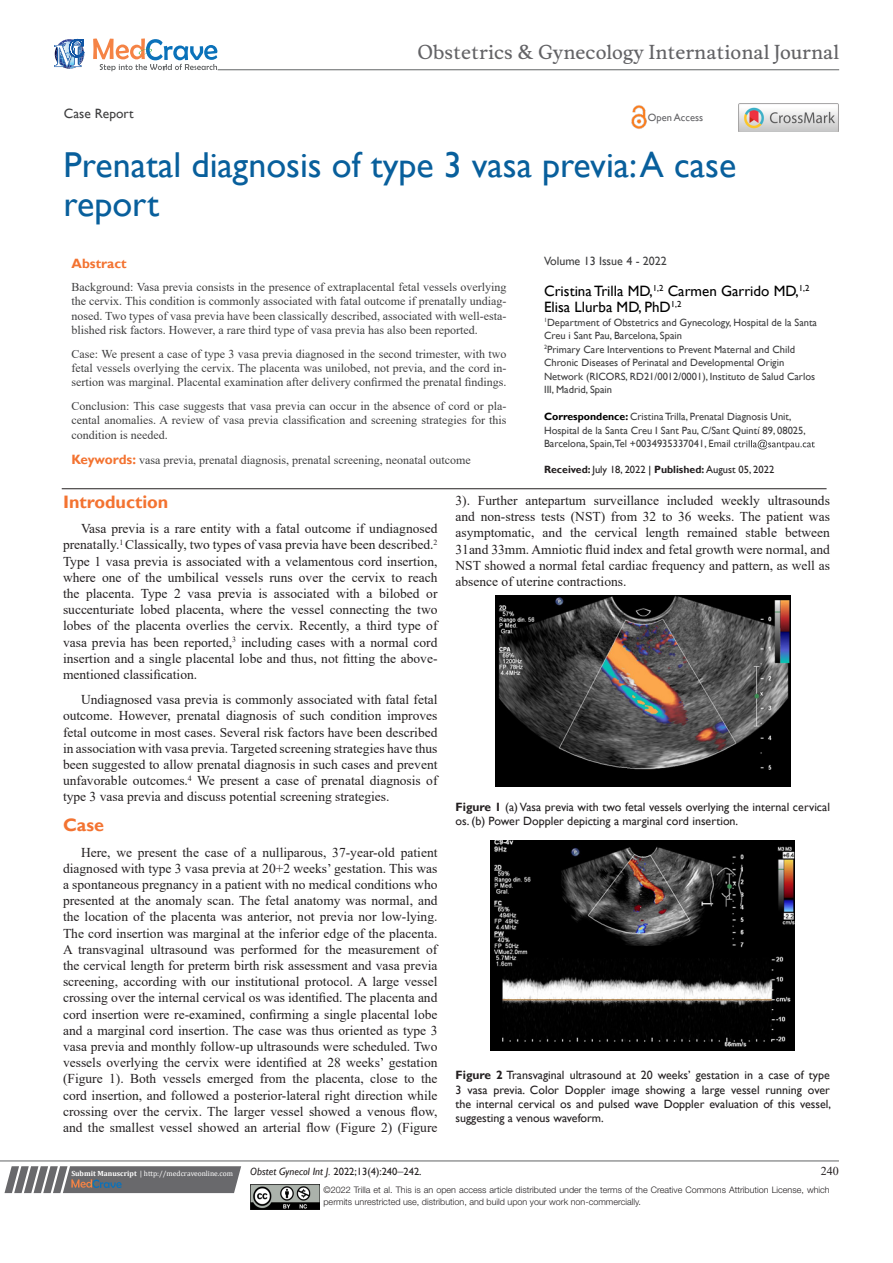
<style>
.page{position:relative;width:893px;height:1263px;background:#fff}
.page>*{position:absolute;margin:0;border:0;box-sizing:border-box;transform-origin:0 0}
.t1{font:36px/39px "Gill Sans";color:#085f9c}
.t2{font:18.6px "Musee";color:#636366}
.List_Paragraph{font:700 18px "Gill Sans";color:#f37331}
.t3{font:15px/16.2px "Gill Sans";color:#000}
.t4{font:13.5px/16.2px "Times New Roman";color:#231f20;text-align:justify}
.t5{font:13.5px "Gill Sans";color:#3e3e3f}
.t6{font:700 13.5px "Gill Sans";color:#f37331}
.t7{font:12px/14.4px "Times New Roman";color:#3e3e3f;text-align:justify}
.t8{font:12px/14.4px "Gill Sans";color:#231f20}
.t9{font:12px "Gill Sans";color:#3e3e3f}
.t10{font:12px "Times New Roman";color:#231f20}
.t11{font:10.5px/13.5px "Gill Sans";color:#3e3e3f}
.t12{font:10.5px "Gill Sans";color:#231f20}
.t13{font:italic 10.5px "Gill Sans";color:#231f20}
.t14{font:10.5px "Gill Sans";color:#636366}
.t15{font:300 9px/12px "Helvetica Neue LT Std";color:#231f20}
.t16{font:7.5px "Cambria";color:#fff}
.s1{font-weight:700;color:#000}
.s2{font-weight:700}
.s3{color:#000}
.s4{font-family:"Gill Sans";font-weight:700;font-size:13.5px;color:#f37331}
.s5{font-style:normal}
.s6{font-family:"Times New Roman";font-style:normal;font-size:12px}
</style>
<div class="page">
<svg style="left:4px;top:1166px;width:237px;height:27px;background:#78787a"></svg>
<hr style="left:0;top:1161px;width:839px;height:1px;background:#626465">
<hr style="left:62px;top:488px;width:765px;height:1px;background:#231f20">
<img style="left:250px;top:1185px;width:69px;height:24px">
<svg style="left:734px;top:440px;width:81px;height:10px"></svg>
<svg style="left:54px;top:39px;width:30px;height:30px"></svg>
<svg style="left:93px;top:38px;width:124px;height:33px"></svg>
<hr style="left:218px;top:70px;width:621px;height:1px;background:#626465">
<img style="left:631px;top:105px;width:16px;height:24px">
<img style="left:739px;top:104px;width:99px;height:28px">
<img style="left:495px;top:596px;width:295px;height:190px">
<img style="left:491px;top:841px;width:304px;height:210px">
<p class="t2" style="left:417px;top:41px;width:423px">Obstetrics &amp; Gynecology International Journal</p>
<p class="t5" style="left:64px;top:105px;width:71px">Case Report</p>
<p class="t14" style="left:648px;top:112px;width:57px">Open Access</p>
<p class="t1" style="left:64px;top:146px;width:674px">Prenatal diagnosis of type 3 vasa previa: A case report</p>
<p class="t9" style="left:544px;top:254px;width:124px">Volume 13 Issue 4 - 2022</p>
<p class="t3" style="left:544px;top:283px;width:267px">Cristina Trilla MD,<sup>1,2</sup> Carmen Garrido MD,<sup>1,2<br></sup>Elisa Llurba MD, PhD<sup>1,2</sup></p>
<p class="t11" style="left:544px;top:316px;width:275px"><sup>1</sup>Department of Obstetrics and Gynecology, Hospital de la Santa<br>Creu i Sant Pau, Barcelona, Spain</p>
<p class="t11" style="left:544px;top:343px;width:273px"><sup>2</sup>Primary Care Interventions to Prevent Maternal and Child Chronic Diseases of Perinatal and Developmental Origin Network (RICORS, RD21/0012/0001), Instituto de Salud Carlos III, Madrid, Spain</p>
<p class="t11" style="left:544px;top:410px;width:263px"><span class="s1">Correspondence:</span> Cristina Trilla, Prenatal Diagnosis Unit,<br>Hospital de la Santa Creu I Sant Pau, C/Sant Quintí 89, 08025,<br>Barcelona, Spain,Tel +0034935337041, Email</p>
<p class="t12" style="left:544px;top:463px;width:232px"><span class="s2">Received:</span> July 18, 2022 <span class="s3">|</span> <span class="s2">Published:</span> August 05, 2022</p>
<p class="t6" style="left:72px;top:255px;width:57px">Abstract</p>
<p class="t7" style="left:72px;top:279px;width:437px">Background: Vasa previa consists in the presence of extraplacental fetal vessels overlying the cervix. This condition is commonly associated with fatal outcome if prenatally undiag&shy;nosed. Two types of vasa previa have been classically described, associated with well-esta&shy;blished risk factors. However, a rare third type of vasa previa has also been reported.</p>
<p class="t7" style="left:72px;top:346px;width:437px">Case: We present a case of type 3 vasa previa diagnosed in the second trimester, with two fetal vessels overlying the cervix. The placenta was unilobed, not previa, and the cord in&shy;sertion was marginal. Placental examination after delivery confirmed the prenatal findings.</p>
<p class="t7" style="left:72px;top:398px;width:437px">Conclusion: This case suggests that vasa previa can occur in the absence of cord or pla&shy;cental anomalies. A review of vasa previa classification and screening strategies for this condition is needed.</p>
<p class="t7" style="left:72px;top:452px;width:401px"><span class="s4">Keywords:</span> vasa previa, prenatal diagnosis, prenatal screening, neonatal outcome</p>
<p class="List_Paragraph" style="left:63px;top:491px;width:107px">Introduction</p>
<p class="t4" style="left:63px;top:520px;width:376px;text-indent:18px">Vasa previa is a rare entity with a fatal outcome if undiagnosed prenatally.<sup>1</sup> Classically, two types of vasa previa have been described.<sup>2<br></sup>Type 1 vasa previa is associated with a velamentous cord insertion, where one of the umbilical vessels runs over the cervix to reach the placenta. Type 2 vasa previa is associated with a bilobed or succenturiate lobed placenta, where the vessel connecting the two lobes of the placenta overlies the cervix. Recently, a third type of vasa previa has been reported,<sup>3</sup> including cases with a normal cord insertion and a single placental lobe and thus, not fitting the above&shy;mentioned classification.</p>
<p class="t4" style="left:63px;top:691px;width:376px;text-indent:18px">Undiagnosed vasa previa is commonly associated with fatal fetal outcome. However, prenatal diagnosis of such condition improves fetal outcome in most cases. Several risk factors have been described in association with vasa previa. Targeted screening strategies have thus been suggested to allow prenatal diagnosis in such cases and prevent unfavorable outcomes.<sup>4</sup> We present a case of prenatal diagnosis of type 3 vasa previa and discuss potential screening strategies.</p>
<p class="List_Paragraph" style="left:63px;top:814px;width:43px">Case</p>
<p class="t4" style="left:63px;top:844px;width:376px;text-indent:18px">Here, we present the case of a nulliparous, 37-year-old patient diagnosed with type 3 vasa previa at 20+2 weeks’ gestation. This was a spontaneous pregnancy in a patient with no medical conditions who presented at the anomaly scan. The fetal anatomy was normal, and the location of the placenta was anterior, not previa nor low-lying.<br>The cord insertion was marginal at the inferior edge of the placenta.<br>A transvaginal ultrasound was performed for the measurement of the cervical length for preterm birth risk assessment and vasa previa screening, according with our institutional protocol. A large vessel crossing over the internal cervical os was identified. The placenta and cord insertion were re-examined, confirming a single placental lobe and a marginal cord insertion. The case was thus oriented as type 3 vasa previa and monthly follow-up ultrasounds were scheduled. Two vessels overlying the cervix were identified at 28 weeks’ gestation (Figure 1). Both vessels emerged from the placenta, close to the cord insertion, and followed a posterior-lateral right direction while crossing over the cervix. The larger vessel showed a venous flow, and the smallest vessel showed an arterial flow (Figure 2) (Figure</p>
<p class="t4" style="left:455px;top:492px;width:376px">3). Further antepartum surveillance included weekly ultrasounds and non-stress tests (NST) from 32 to 36 weeks. The patient was asymptomatic, and the cervical length remained stable between 31and 33mm. Amniotic fluid index and fetal growth were normal, and NST showed a normal fetal cardiac frequency and pattern, as well as absence of uterine contractions.</p>
<p class="t8" style="left:455px;top:800px;width:376px"><span class="s2">Figure 1</span> (a) Vasa previa with two fetal vessels overlying the internal cervical os. (b) Power Doppler depicting a marginal cord insertion.</p>
<p class="t8" style="left:455px;top:1068px;width:377px;text-align:justify"><span class="s2">Figure 2</span> Transvaginal ultrasound at 20 weeks’ gestation in a case of type 3 vasa previa. Color Doppler image showing a large vessel running over the internal cervical os and pulsed wave Doppler evaluation of this vessel, suggesting a venous waveform.</p>
<p class="t16" style="left:71px;top:1169px;width:163px"><span class="s2">Submit Manuscript</span> | http://medcraveonline.com</p>
<p class="t13" style="left:250px;top:1165px;width:173px">Obstet Gynecol Int J. <span class="s5">2022;13(4):240</span><span class="s6">‒</span><span class="s5">242.</span></p>
<p class="t10" style="left:821px;top:1162px;width:19px">240</p>
<p class="t15" style="left:323px;top:1183px;width:508px">©2022 Trilla et al. This is an open access article distributed under the terms of the Creative Commons Attribution License, which permits unrestricted use, distribution, and build upon your work non-commercially.</p>
</div>
